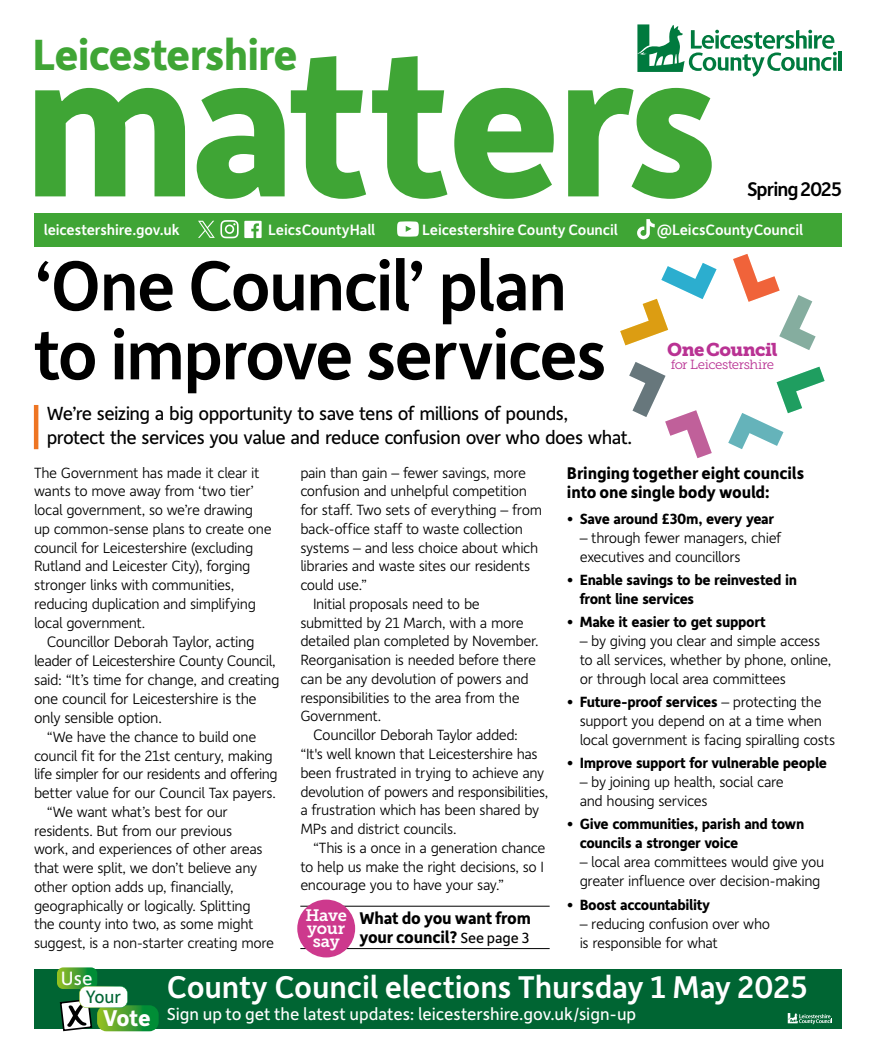
<style>
.page{position:relative;width:876px;height:1063px;background:#fff}
.page>*{position:absolute;margin:0;border:0;box-sizing:border-box;transform-origin:0 0}
.Leics_Matters_masthead{font:700 220.95px "Depot New";letter-spacing:-.03em;color:#3fa535}
.Heading_-_Depot{font:500 75px/69px "Depot New";letter-spacing:-.025em;color:#000}
.Leics_Matters_masthead-2{font:700 46.5px "Depot New";letter-spacing:-.02em;color:#3fa535}
.t1{font:500 33.45px "Depot New";letter-spacing:-.005em;color:#fff}
.t2{font:700 24.3px "Depot New";color:#fff}
.Heading_-_Depot-2{font:500 21px "Depot New";letter-spacing:-.045em;color:#000}
.t3{font:20.55px "Depot New";color:#fff}
.Intro_para_W0727{font:20.25px/24px "Depot New";letter-spacing:-.03em;color:#000}
.t4{font:19.05px "Depot New";color:#006533}
.t5{font:18.3px "Depot New";color:#fff}
.t6{font:18.3px "Museo Slab 900";letter-spacing:-.025em;color:#b93293}
.Small_heading_W0727{font:700 18px/18.9px "Depot New";letter-spacing:-.01em;color:#000}
.Small_heading_W0727-2{font:16.5px "Museo Slab 700";letter-spacing:-.015em;color:#fff}
.Body_W0727{font:300 16.2px/19.2px "Depot New";letter-spacing:-.025em;color:#000}
.Heading_-_Depot-3{font:500 15.9px "Depot New";letter-spacing:-.005em;color:#fff}
.Body_W0727-2{font:300 15.75px/18.8px "Depot New";letter-spacing:-.025em;color:#000}
.Body_Intro_W0727{font:300 15.75px/18.8px "Depot New";letter-spacing:-.025em;color:#000}
.t7{font:700 15.75px/18.9px "Depot New";letter-spacing:-.02em;color:#000}
.t8{font:13.2px "Museo Slab 300";letter-spacing:-.03em;color:#b93293}
.s1{font-size:16.2px}
.s2{font-weight:400;font-size:15.75px}
.s3{font-weight:300}
.s4{font-weight:700}
</style>
<div class="page">
<svg style="left:620px;top:263px;width:96px;height:82px"></svg>
<svg style="left:629px;top:362px;width:83px;height:96px"></svg>
<svg style="left:728px;top:367px;width:97px;height:82px"></svg>
<svg style="left:733px;top:254px;width:83px;height:96px"></svg>
<div style="left:34px;top:213px;width:808px;height:33px;background:#3fa535"></div>
<svg style="left:397px;top:221px;width:22px;height:16px"></svg>
<svg style="left:198px;top:220px;width:64px;height:18px"></svg>
<svg style="left:637px;top:219px;width:18px;height:20px"></svg>
<hr style="left:839px;top:51px;width:3px;height:20px;background:#007a3e">
<svg style="left:637px;top:24px;width:200px;height:53px"></svg>
<hr style="left:34px;top:405px;width:4px;height:44px;background:#ee7523">
<div style="left:34px;top:970px;width:808px;height:59px;background:#006533"></div>
<svg style="left:57px;top:967px;width:102px;height:65px"></svg>
<hr style="left:300px;top:906px;width:250px;height:1px;background:#000">
<hr style="left:300px;top:948px;width:250px;height:1px;background:#000">
<div style="left:297px;top:900px;width:58px;height:57px;background:#cd398d;border-radius:50%"></div>
<svg style="left:788px;top:1013px;width:44px;height:11px"></svg>
<p class="Leics_Matters_masthead-2" style="left:33px;top:24px;width:267px">Leicestershire</p>
<p class="Leics_Matters_masthead" style="left:22px;top:-21px;width:699px">matters</p>
<p class="Heading_-_Depot-2" style="left:747px;top:175px;width:96px">Spring 2025</p>
<p class="Heading_-_Depot-3" style="left:44px;top:219px;width:137px">leicestershire.gov.uk</p>
<p class="Heading_-_Depot-3" style="left:268px;top:219px;width:109px">LeicsCountyHall</p>
<p class="Heading_-_Depot-3" style="left:422px;top:219px;width:197px">Leicestershire County Council</p>
<p class="Heading_-_Depot-3" style="left:657px;top:219px;width:148px">@LeicsCountyCouncil</p>
<p class="Heading_-_Depot" style="left:34px;top:248px;width:574px">‘One Council’ plan to improve services</p>
<p class="Intro_para_W0727" style="left:47px;top:401px;width:587px">We’re seizing a big opportunity to save tens of millions of pounds,<br>protect the services you value and reduce confusion over who does what.</p>
<p class="t6" style="left:667px;top:339px;width:112px">OneCouncil</p>
<p class="t8" style="left:671px;top:357px;width:105px">for Leicestershire</p>
<p class="Body_W0727-2" style="left:300px;top:462px;width:243px">pain than gain – fewer savings, more confusion and unhelpful competition for staff. Two sets of everything – from back-office staff to waste collection systems – and less choice about which libraries and waste sites our residents could use.”</p>
<p class="Body_W0727-2" style="left:300px;top:594px;width:240px;text-indent:13px">Initial proposals need to be submitted by 21 March, with a more detailed plan completed by November.<br>Reorganisation is needed before there can be any devolution of powers and responsibilities to the area from the<br>Government.</p>
<p class="Body_W0727-2" style="left:300px;top:725px;width:249px;text-indent:13px"><span class="s1">Councillor</span> Deborah Taylor added:<br>“It's well known that Leicestershire has been frustrated in trying to achieve any devolution of powers and responsibilities, a frustration which has been shared by MPs and district councils.</p>
<p class="Body_W0727-2" style="left:300px;top:838px;width:247px;text-align:justify;text-indent:13px">“This is a once in a generation chance to help us make the right decisions, so I encourage you to have your say.”</p>
<p class="Small_heading_W0727" style="left:359px;top:908px;width:173px">What do you want from your council? <span class="s2">See page 3</span></p>
<p class="Body_Intro_W0727" style="left:34px;top:462px;width:239px">The Government has made it clear it wants to move away from ‘two tier’ local government, so we’re drawing up common-sense plans to create one council for Leicestershire (excluding Rutland and Leicester City), forging stronger links with communities, reducing duplication and simplifying local government.</p>
<p class="Body_W0727" style="left:34px;top:631px;width:247px;text-indent:13px">Councillor Deborah Taylor, acting leader of Leicestershire County Council, said: “It’s time for change, and creating one council for Leicestershire is the only sensible option.</p>
<p class="Body_W0727-2" style="left:34px;top:727px;width:245px;text-align:center">“We have the chance to build one council fit for the 21st century, making life simpler for our residents and offering better value for our Council Tax payers.</p>
<p class="Body_W0727-2" style="left:34px;top:802px;width:242px;text-indent:13px">“We want what’s best for our residents. But from our previous<br>work, and experiences of other areas that were split, we don’t believe any other option adds up, financially, geographically or logically. Splitting the county into two, as some might suggest, is a non-starter creating more</p>
<p class="Small_heading_W0727" style="left:567px;top:463px;width:239px">Bringing together eight councils into one single body would:</p>
<p class="t7" style="left:567px;top:508px;width:209px"><span class="s3">•</span> Save around £30m, every year</p>
<p class="Body_Intro_W0727" style="left:580px;top:527px;width:203px">– through fewer managers, chief executives and councillors</p>
<p class="t7" style="left:580px;top:569px;width:219px;text-indent:-13px"><span class="s3">•</span> Enable savings to be reinvested in front line services</p>
<p class="t7" style="left:567px;top:612px;width:200px"><span class="s3">•</span> Make it easier to get support</p>
<p class="Body_Intro_W0727" style="left:580px;top:631px;width:253px">– by giving you clear and simple access to all services, whether by phone, online, or through local area committees</p>
<p class="Body_Intro_W0727" style="left:580px;top:692px;width:257px;text-indent:-13px">• <span class="s4">Future-proof services</span> – protecting the support you depend on at a time when local government is facing spiralling costs</p>
<p class="t7" style="left:567px;top:753px;width:262px"><span class="s3">•</span> Improve support for vulnerable people</p>
<p class="Body_Intro_W0727" style="left:580px;top:772px;width:206px">– by joining up health, social care and housing services</p>
<p class="t7" style="left:580px;top:814px;width:226px;text-indent:-13px"><span class="s3">•</span> Give communities, parish and town councils a stronger voice</p>
<p class="Body_Intro_W0727" style="left:580px;top:852px;width:246px">– local area committees would give you greater influence over decision-making</p>
<p class="t7" style="left:567px;top:894px;width:145px"><span class="s3">•</span> Boost accountability</p>
<p class="Body_Intro_W0727" style="left:580px;top:913px;width:192px">– reducing confusion over who is responsible for what</p>
<p class="Small_heading_W0727-2" style="left:305px;top:906px;width:43px">Have</p>
<p class="Small_heading_W0727-2" style="left:307px;top:919px;width:40px">your</p>
<p class="Small_heading_W0727-2" style="left:313px;top:932px;width:28px">say</p>
<p class="t1" style="left:167px;top:965px;width:642px">County Council elections Thursday 1 May 2025</p>
<p class="t5" style="left:167px;top:1002px;width:471px">Sign up to get the latest updates: leicestershire.gov.uk/sign-up</p>
<h3 class="t3" style="left:61px;top:964px;width:33px">Use</h3>
<p class="t4" style="left:86px;top:984px;width:37px">Your</p>
<h3 class="t2" style="left:103px;top:1003px;width:50px">Vote</h3>
</div>
